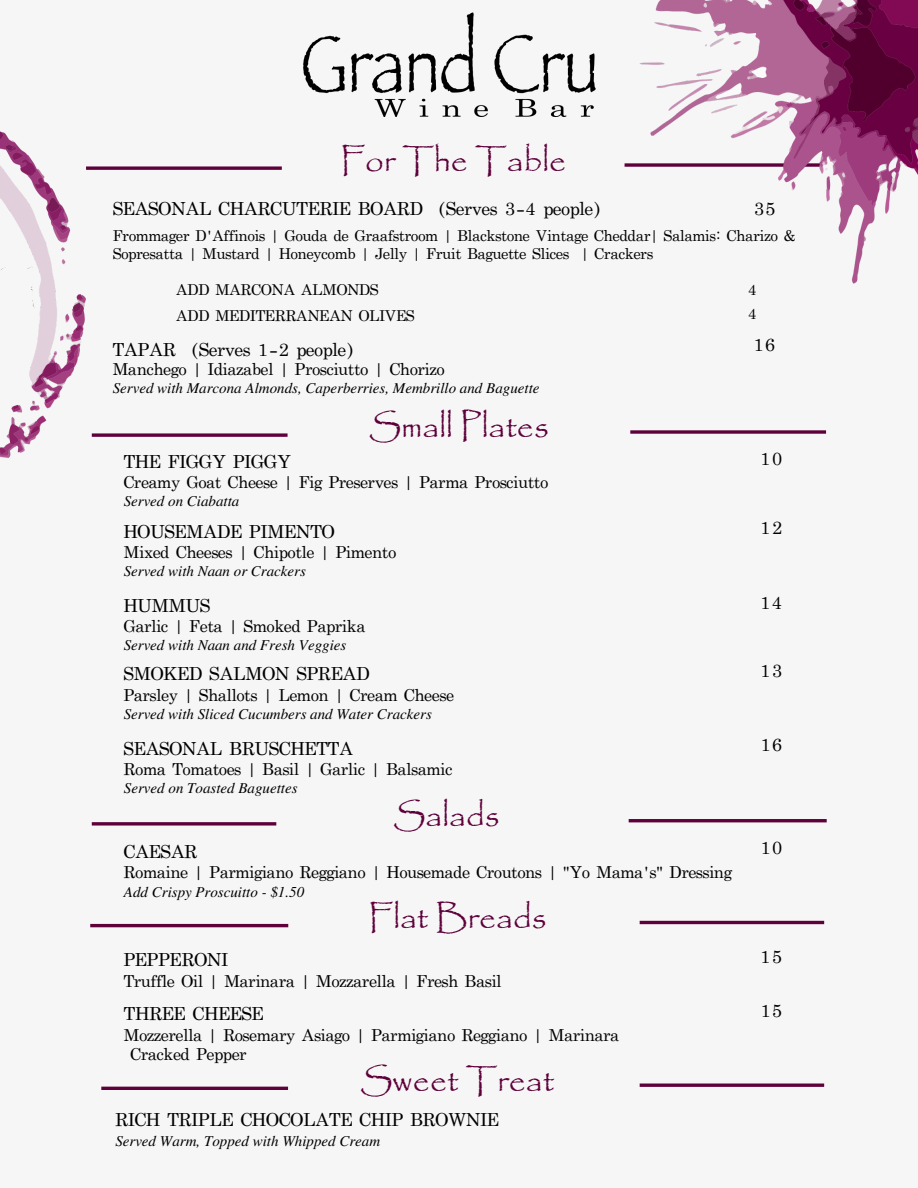
<style>
.page{position:relative;width:918px;height:1188px;background:#f6f6f6}
.page>*{position:absolute;margin:0;border:0;box-sizing:border-box;transform-origin:0 0}
.t1{font:33.3px "Papyrus";color:#5e003a}
.t2{font:18px "Apple Myungjo";color:#000}
.t3{font:16.5px/19.2px "Apple Myungjo";color:#000}
.t4{font:italic 15px "Free Serif";color:#000}
.t5{font:15px/18px "Apple Myungjo";color:#000}
</style>
<div class="page">
<img style="left:303px;top:12px;width:293px;height:105px">
<img style="left:0;top:131px;width:86px;height:327px">
<svg style="left:86px;top:166px;width:196px;height:4px"></svg>
<svg style="left:625px;top:163px;width:15px;height:4px"></svg>
<svg style="left:92px;top:433px;width:196px;height:4px"></svg>
<svg style="left:630px;top:430px;width:196px;height:4px"></svg>
<img style="left:640px;top:0;width:278px;height:284px">
<svg style="left:92px;top:822px;width:184px;height:4px"></svg>
<hr style="left:629px;top:819px;width:198px;height:3px;background:#5e003a">
<hr style="left:90px;top:924px;width:198px;height:3px;background:#5e003a">
<hr style="left:640px;top:921px;width:184px;height:3px;background:#5e003a">
<hr style="left:101px;top:1087px;width:187px;height:3px;background:#5e003a">
<hr style="left:640px;top:1084px;width:184px;height:3px;background:#5e003a">
<p class="t1" style="left:340px;top:140px;width:228px">For The Table</p>
<p class="t2" style="left:113px;top:202px;width:491px">SEASONAL CHARCUTERIE BOARD (Serves 3-4 people)</p>
<p class="t2" style="left:753px;top:202px;width:25px">35</p>
<p class="t5" style="left:113px;top:228px;width:684px">Frommager D'Affinois | Gouda de Graafstroom | Blackstone Vintage Cheddar| Salamis: Charizo &amp;<br>Sopresatta | Mustard | Honeycomb | Jelly | Fruit Baguette Slices | Crackers</p>
<p class="t5" style="left:176px;top:282px;width:204px">ADD MARCONA ALMONDS</p>
<p class="t5" style="left:748px;top:282px;width:11px">4</p>
<p class="t5" style="left:176px;top:308px;width:240px">ADD MEDITERRANEAN OLIVES</p>
<p class="t5" style="left:748px;top:307px;width:11px">4</p>
<p class="t2" style="left:113px;top:343px;width:244px">TAPAR (Serves 1-2 people)</p>
<p class="t3" style="left:113px;top:361px;width:333px">Manchego | Idiazabel | Prosciutto | Chorizo</p>
<p class="t4" style="left:113px;top:380px;width:428px">Served with Marcona Almonds, Caperberries, Membrillo and Baguette</p>
<p class="t1" style="left:369px;top:407px;width:181px">Small Plates</p>
<p class="t2" style="left:753px;top:338px;width:25px">16</p>
<p class="t2" style="left:124px;top:455px;width:169px">THE FIGGY PIGGY</p>
<p class="t2" style="left:760px;top:451px;width:25px">10</p>
<p class="t3" style="left:124px;top:475px;width:426px">Creamy Goat Cheese | Fig Preserves | Parma Prosciutto</p>
<p class="t4" style="left:124px;top:493px;width:117px">Served on Ciabatta</p>
<p class="t2" style="left:124px;top:525px;width:213px">HOUSEMADE PIMENTO</p>
<p class="t2" style="left:760px;top:521px;width:25px">12</p>
<p class="t3" style="left:124px;top:544px;width:274px">Mixed Cheeses | Chipotle | Pimento</p>
<p class="t4" style="left:124px;top:563px;width:184px">Served with Naan or Crackers</p>
<p class="t2" style="left:124px;top:599px;width:88px">HUMMUS</p>
<p class="t2" style="left:760px;top:595px;width:25px">14</p>
<p class="t3" style="left:124px;top:619px;width:243px">Garlic | Feta | Smoked Paprika</p>
<p class="t4" style="left:124px;top:637px;width:224px">Served with Naan and Fresh Veggies</p>
<p class="t2" style="left:124px;top:667px;width:247px">SMOKED SALMON SPREAD</p>
<p class="t2" style="left:760px;top:664px;width:25px">13</p>
<p class="t3" style="left:124px;top:687px;width:332px">Parsley | Shallots | Lemon | Cream Cheese</p>
<p class="t4" style="left:124px;top:705px;width:310px">Served with Sliced Cucumbers and Water Crackers</p>
<p class="t2" style="left:124px;top:742px;width:231px">SEASONAL BRUSCHETTA</p>
<p class="t2" style="left:760px;top:738px;width:25px">16</p>
<p class="t3" style="left:124px;top:761px;width:330px">Roma Tomatoes | Basil | Garlic | Balsamic</p>
<p class="t4" style="left:124px;top:779px;width:175px">Served on Toasted Baguettes</p>
<p class="t1" style="left:393px;top:795px;width:108px">Salads</p>
<p class="t2" style="left:124px;top:844px;width:75px">CAESAR</p>
<p class="t2" style="left:760px;top:841px;width:25px">10</p>
<p class="t3" style="left:124px;top:864px;width:609px">Romaine | Parmigiano Reggiano | Housemade Croutons | "Yo Mama's" Dressing</p>
<p class="t1" style="left:368px;top:897px;width:180px">Flat Breads</p>
<p class="t2" style="left:124px;top:953px;width:106px">PEPPERONI</p>
<p class="t2" style="left:760px;top:950px;width:25px">15</p>
<p class="t3" style="left:124px;top:973px;width:379px">Truffle Oil | Marinara | Mozzarella | Fresh Basil</p>
<p class="t2" style="left:124px;top:1007px;width:141px">THREE CHEESE</p>
<p class="t2" style="left:760px;top:1004px;width:25px">15</p>
<p class="t3" style="left:131px;top:1027px;width:490px;text-indent:-7px">Mozzerella | Rosemary Asiago | Parmigiano Reggiano | Marinara<br>Cracked Pepper</p>
<p class="t1" style="left:361px;top:1060px;width:195px">Sweet Treat</p>
<p class="t2" style="left:115px;top:1112px;width:385px">RICH TRIPLE CHOCOLATE CHIP BROWNIE</p>
<p class="t4" style="left:115px;top:1132px;width:266px">Served Warm, Topped with Whipped Cream</p>
<p class="t4" style="left:124px;top:883px;width:182px">Add Crispy Proscuitto - $1.50</p>
</div>
